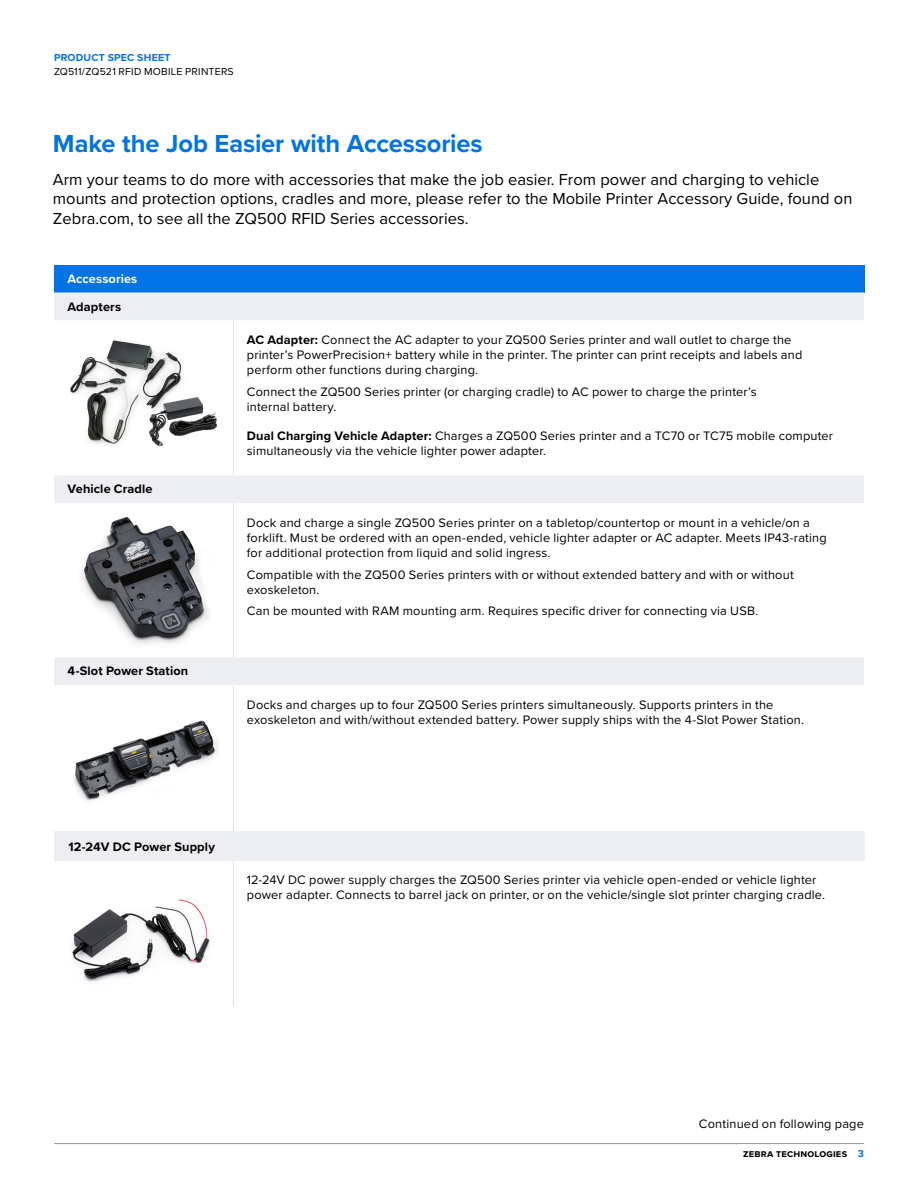
<style>
.page{position:relative;width:918px;height:1188px;background:#fff}
.page>*{position:absolute;margin:0;border:0;box-sizing:border-box;transform-origin:0 0}
.t1{font:700 25.5px "Proxima Nova";letter-spacing:-.005em;color:#0073e6}
.t2{font:16.5px/19.5px "Proxima Nova";color:#000}
.t3{font:12.75px/15px "Proxima Nova";letter-spacing:.015em;color:#000}
.t4{font:700 12.75px "Proxima Nova";letter-spacing:.01em;color:#000}
.t5{font:700 12.75px "Proxima Nova";letter-spacing:.01em;color:#fff}
.t6{font:10.5px "Proxima Nova";letter-spacing:.02em;color:#000}
.t7{font:700 10.5px "Proxima Nova";letter-spacing:.015em;color:#000}
.t8{font:700 10.5px "Proxima Nova";letter-spacing:.015em;color:#0073e6}
.s1{font-weight:700}
.s2{color:#0073e6}
</style>
<div class="page">
<div style="left:54px;top:265px;width:810px;height:27px;background:#0073e6"></div>
<div style="left:54px;top:292px;width:810px;height:28px;background:#eceef2"></div>
<svg style="left:54px;top:475px;width:810px;height:210px"></svg>
<div style="left:54px;top:831px;width:810px;height:30px;background:#eceef2"></div>
<hr style="left:233px;top:320px;width:1px;height:155px;background:#e1e3e6">
<hr style="left:233px;top:503px;width:1px;height:154px;background:#e1e3e6">
<hr style="left:233px;top:685px;width:1px;height:146px;background:#e1e3e6">
<hr style="left:233px;top:861px;width:1px;height:145px;background:#e1e3e6">
<img style="left:73px;top:517px;width:146px;height:131px">
<img style="left:73px;top:720px;width:145px;height:81px">
<img style="left:72px;top:899px;width:138px;height:83px">
<img style="left:70px;top:340px;width:148px;height:107px">
<hr style="left:54px;top:1143px;width:810px;height:1px;background:#989899">
<p class="t8" style="left:54px;top:53px;width:118px">PRODUCT SPEC SHEET</p>
<p class="t6" style="left:54px;top:67px;width:181px">ZQ511/ZQ521 RFID MOBILE PRINTERS</p>
<h1 class="t1" style="left:53px;top:133px;width:431px">Make the Job Easier with Accessories</h1>
<p class="t2" style="left:53px;top:171px;width:801px">Arm your teams to do more with accessories that make the job easier. From power and charging to vehicle mounts and protection options, cradles and more, please refer to the Mobile Printer Accessory Guide, found on<br>Zebra.com, to see all the ZQ500 RFID Series accessories.</p>
<p class="t5" style="left:68px;top:273px;width:71px">Accessories</p>
<p class="t4" style="left:68px;top:301px;width:55px">Adapters</p>
<p class="t4" style="left:68px;top:484px;width:87px">Vehicle Cradle</p>
<p class="t4" style="left:68px;top:666px;width:122px">4-Slot Power Station</p>
<p class="t3" style="left:247px;top:333px;width:557px"><span class="s1">AC Adapter:</span> Connect the AC adapter to your ZQ500 Series printer and wall outlet to charge the printer’s PowerPrecision+ battery while in the printer. The printer can print receipts and labels and perform other functions during charging.</p>
<p class="t3" style="left:247px;top:385px;width:511px">Connect the ZQ500 Series printer (or charging cradle) to AC power to charge the printer’s internal battery.</p>
<p class="t3" style="left:247px;top:429px;width:588px"><span class="s1">Dual Charging Vehicle Adapter:</span> Charges a ZQ500 Series printer and a TC70 or TC75 mobile computer simultaneously via the vehicle lighter power adapter.</p>
<p class="t3" style="left:247px;top:516px;width:581px">Dock and charge a single ZQ500 Series printer on a tabletop/countertop or mount in a vehicle/on a forklift. Must be ordered with an open-ended, vehicle lighter adapter or AC adapter. Meets IP43-rating for additional protection from liquid and solid ingress.</p>
<p class="t3" style="left:247px;top:567px;width:548px">Compatible with the ZQ500 Series printers with or without extended battery and with or without exoskeleton.</p>
<p class="t3" style="left:247px;top:604px;width:513px">Can be mounted with RAM mounting arm. Requires specific driver for connecting via USB.</p>
<p class="t3" style="left:247px;top:698px;width:559px">Docks and charges up to four ZQ500 Series printers simultaneously. Supports printers in the exoskeleton and with/without extended battery. Power supply ships with the 4-Slot Power Station.</p>
<p class="t4" style="left:69px;top:842px;width:148px">12-24V DC Power Supply</p>
<p class="t3" style="left:247px;top:873px;width:580px">12-24V DC power supply charges the ZQ500 Series printer via vehicle open-ended or vehicle lighter power adapter. Connects to barrel jack on printer, or on the vehicle/single slot printer charging cradle.</p>
<p class="t3" style="left:699px;top:1117px;width:167px">Continued on following page</p>
<p class="t7" style="left:743px;top:1149px;width:122px">ZEBRA TECHNOLOGIES <span class="s2">3</span></p>
</div>
